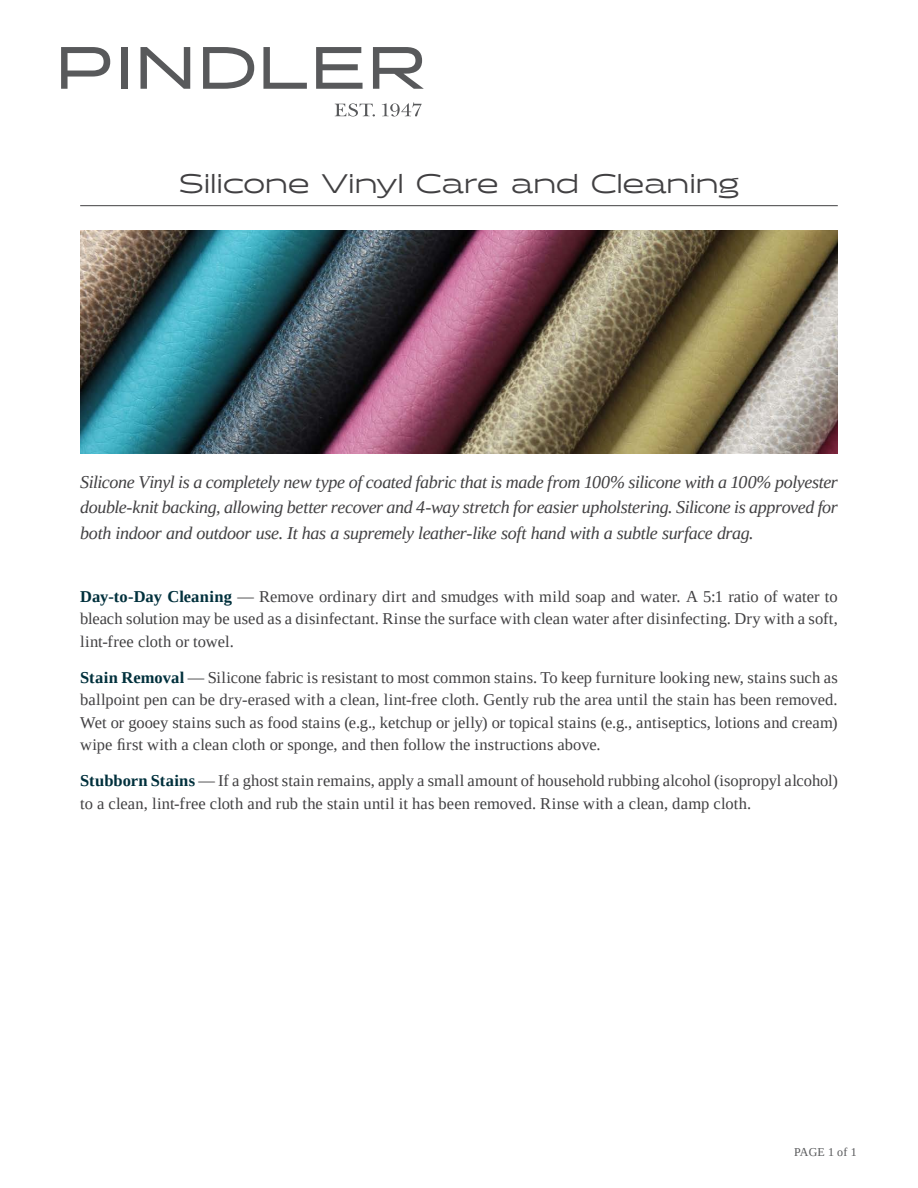
<style>
.page{position:relative;width:918px;height:1188px;background:#fff}
.page>*{position:absolute;margin:0;border:0;box-sizing:border-box;transform-origin:0 0}
.t1{font:26.85px "Halogen";letter-spacing:.005em;color:#414042}
.t2{font:italic 18px/25.5px "Tinos";letter-spacing:-.02em;color:#414042;text-align:justify}
.t3{font:16.5px/22.5px "Tinos";letter-spacing:.005em;color:#414042;text-align:justify}
.t4{font:12px "Tinos";letter-spacing:.01em;color:#58595b}
.s1{font-weight:700;color:#00303c}
</style>
<div class="page">
<svg style="left:335px;top:103px;width:40px;height:13px"></svg>
<svg style="left:382px;top:102px;width:40px;height:14px"></svg>
<svg style="left:61px;top:47px;width:49px;height:42px"></svg>
<div style="left:121px;top:47px;width:7px;height:42px;background:#58595b"></div>
<svg style="left:141px;top:47px;width:49px;height:42px"></svg>
<svg style="left:203px;top:47px;width:51px;height:42px"></svg>
<svg style="left:263px;top:47px;width:44px;height:42px"></svg>
<svg style="left:316px;top:47px;width:47px;height:42px"></svg>
<svg style="left:373px;top:47px;width:51px;height:42px"></svg>
<hr style="left:80px;top:205px;width:758px;height:1px;background:#414042">
<img style="left:80px;top:230px;width:758px;height:224px">
<h1 class="t1" style="left:179px;top:167px;width:562px">Silicone Vinyl Care and Cleaning</h1>
<p class="t2" style="left:80px;top:469px;width:759px">Silicone Vinyl is a completely new type of coated fabric that is made from 100% silicone with a 100% polyester double-knit backing, allowing better recover and 4-way stretch for easier upholstering. Silicone is approved for both indoor and outdoor use. It has a supremely leather-like soft hand with a subtle surface drag.</p>
<p class="t3" style="left:80px;top:585px;width:759px"><span class="s1">Day-to-Day Cleaning</span> — Remove ordinary dirt and smudges with mild soap and water. A 5:1 ratio of water to bleach solution may be used as a disinfectant. Rinse the surface with clean water after disinfecting. Dry with a soft, lint-free cloth or towel.</p>
<p class="t3" style="left:80px;top:666px;width:759px"><span class="s1">Stain Removal</span> — Silicone fabric is resistant to most common stains. To keep furniture looking new, stains such as ballpoint pen can be dry-erased with a clean, lint-free cloth. Gently rub the area until the stain has been removed.<br>Wet or gooey stains such as food stains (e.g., ketchup or jelly) or topical stains (e.g., antiseptics, lotions and cream) wipe first with a clean cloth or sponge, and then follow the instructions above.</p>
<p class="t3" style="left:80px;top:769px;width:759px"><span class="s1">Stubborn Stains</span> — If a ghost stain remains, apply a small amount of household rubbing alcohol (isopropyl alcohol) to a clean, lint-free cloth and rub the stain until it has been removed. Rinse with a clean, damp cloth.</p>
<p class="t4" style="left:794px;top:1144px;width:64px">PAGE 1 of 1</p>
</div>
